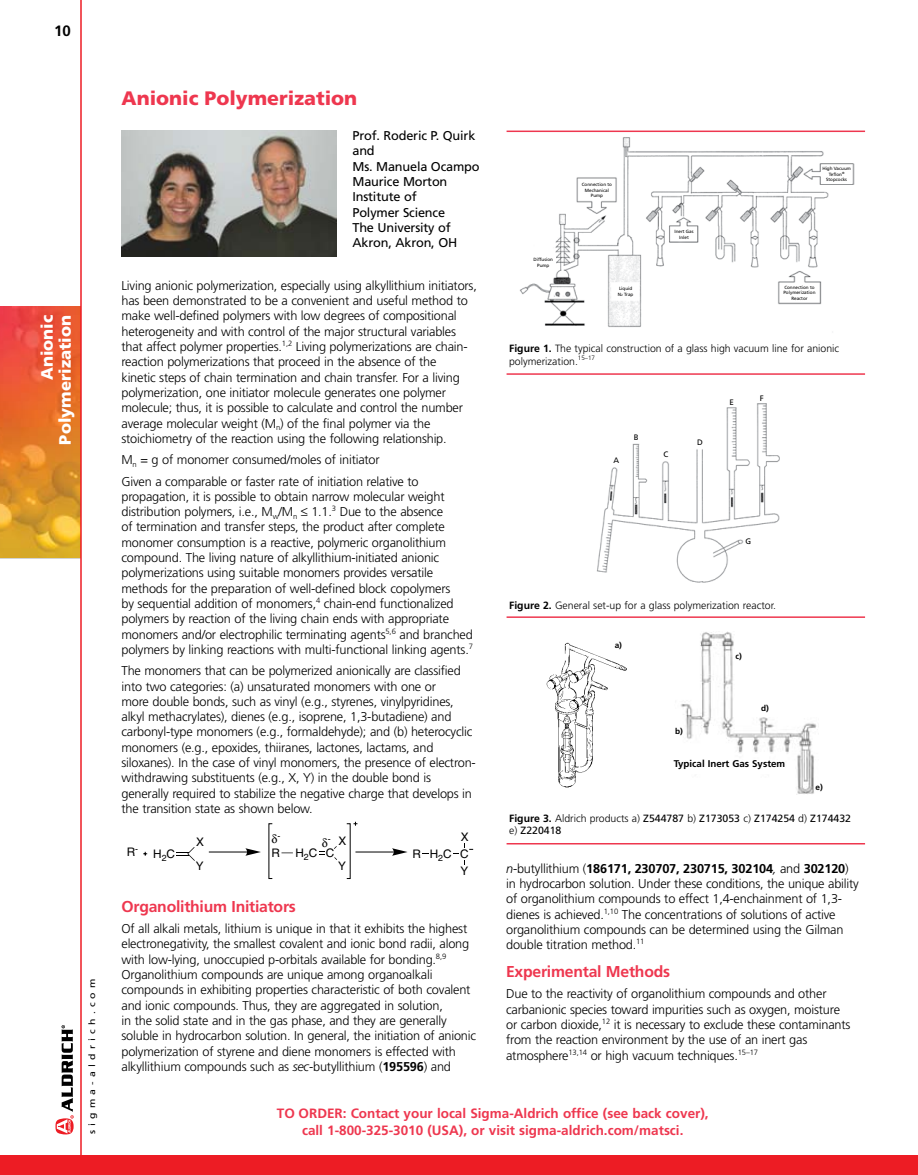
<style>
.page{position:relative;width:918px;height:1175px;background:#fff}
.page>*{position:absolute;margin:0;border:0;box-sizing:border-box;transform-origin:0 0}
.t1{font:900 19.5px "Frutiger";color:#ee374f}
.t2{font:900 16.5px/18px "Frutiger";color:#fff;text-align:right}
.t3{font:700 15.75px "Frutiger";letter-spacing:-.015em;color:#ee374f}
.t4{font:700 15px "Frutiger";color:#000}
.t5{font:700 13.5px "Frutiger";color:#ee374f}
.t6{font:300 12.75px/15.3px "Frutiger";letter-spacing:-.015em;color:#000}
.t7{font:12.75px/15.3px "Frutiger";letter-spacing:-.015em;color:#000}
.t8{font:11.85px/24px "Helvetica";color:#000}
.t9{font:300 10.5px/12.6px "Frutiger";color:#000}
.t10{font:10.5px/12.6px "Frutiger";color:#000}
.t11{font:700 9.75px "Frutiger";color:#000}
.t12{font:8.85px "Frutiger";letter-spacing:.4em;color:#000;scale:1.18 1}
.t13{font:8.85px "Helvetica";color:#000}
.t14{font:700 8.25px "Frutiger";color:#000}
.t15{font:7.95px "Frutiger";color:#000}
.t16{font:4.65px/5.4px "Frutiger";color:#000;text-align:center}
.s1{font-style:italic}
.s2{font-weight:700}
.s3{font-weight:300}
</style>
<div class="page">
<img style="left:0;top:306px;width:80px;height:252px">
<div style="left:0;top:1154px;width:918px;height:20px;background:#ed1c24"></div>
<hr style="left:80px;top:0;width:2px;height:1174px;background:#ed1c24">
<svg style="left:56px;top:1025px;width:18px;height:109px"></svg>
<img style="left:507px;top:132px;width:348px;height:195px">
<div style="left:533px;top:254px;width:23px;height:15px;background:#fff"></div>
<div style="left:579px;top:181px;width:35px;height:19px;background:#fff"></div>
<div style="left:615px;top:284px;width:20px;height:14px;background:#fff"></div>
<div style="left:672px;top:228px;width:23px;height:12px;background:#fff"></div>
<div style="left:821px;top:166px;width:30px;height:18px;background:#fff"></div>
<div style="left:781px;top:283px;width:37px;height:18px;background:#fff"></div>
<svg style="left:143px;top:851px;width:4px;height:4px"></svg>
<svg style="left:176px;top:847px;width:19px;height:14px"></svg>
<hr style="left:209px;top:851px;width:38px;height:1px;background:#000">
<svg style="left:245px;top:848px;width:16px;height:7px"></svg>
<hr style="left:355px;top:851px;width:39px;height:1px;background:#000">
<svg style="left:392px;top:848px;width:16px;height:7px"></svg>
<svg style="left:453px;top:843px;width:20px;height:11px"></svg>
<img style="left:122px;top:130px;width:215px;height:126px">
<hr style="left:507px;top:130px;width:358px;height:2px;background:#ee374f">
<hr style="left:507px;top:373px;width:358px;height:2px;background:#ee374f">
<hr style="left:507px;top:616px;width:358px;height:2px;background:#ee374f">
<hr style="left:507px;top:843px;width:358px;height:1px;background:#ee374f">
<img style="left:597px;top:403px;width:183px;height:180px">
<div style="left:614px;top:452px;width:9px;height:11px;background:#fff"></div>
<div style="left:633px;top:427px;width:8px;height:12px;background:#fff"></div>
<div style="left:658px;top:448px;width:11px;height:11px;background:#fff"></div>
<div style="left:695px;top:436px;width:9px;height:9px;background:#fff"></div>
<div style="left:745px;top:534px;width:8px;height:9px;background:#fff"></div>
<img style="left:546px;top:642px;width:81px;height:146px">
<img style="left:681px;top:631px;width:135px;height:164px">
<div style="left:687px;top:760px;width:98px;height:13px;background:#fff"></div>
<svg style="left:319px;top:851px;width:6px;height:4px"></svg>
<p class="t4" style="left:54px;top:22px;width:18px">10</p>
<p class="t2" style="left:38px;top:444px;width:131px;rotate:-90deg">Anionic<br>Polymerization</p>
<p class="t12" style="left:87px;top:1134px;width:134px;rotate:-90deg">sigma-aldrich.com</p>
<h1 class="t1" style="left:122px;top:87px;width:237px">Anionic Polymerization</h1>
<p class="t7" style="left:352px;top:128px;width:129px">Prof. Roderic P. Quirk and<br>Ms. Manuela Ocampo<br>Maurice Morton<br>Institute of<br>Polymer Science<br>The University of<br>Akron, Akron, OH</p>
<p class="t6" style="left:122px;top:278px;width:357px">Living anionic polymerization, especially using alkyllithium initiators, has been demonstrated to be a convenient and useful method to make well-defined polymers with low degrees of compositional heterogeneity and with control of the major structural variables that affect polymer properties.<sup>1,2</sup> Living polymerizations are chain&shy;reaction polymerizations that proceed in the absence of the<br>kinetic steps of chain termination and chain transfer. For a living polymerization, one initiator molecule generates one polymer molecule; thus, it is possible to calculate and control the number average molecular weight (M<sub>n</sub>) of the final polymer via the stoichiometry of the reaction using the following relationship.</p>
<p class="t6" style="left:122px;top:449px;width:299px;line-height:21.3px">M<sub>n</sub> = g of monomer consumed/moles of initiator<br>Given a comparable or faster rate of initiation relative to</p>
<p class="t6" style="left:122px;top:489px;width:353px">propagation, it is possible to obtain narrow molecular weight distribution polymers, i.e., M<sub>w</sub>/M<sub>n</sub> ≤ 1.1.<sup>3</sup> Due to the absence<br>of termination and transfer steps, the product after complete monomer consumption is a reactive, polymeric organolithium compound. The living nature of alkyllithium-initiated anionic polymerizations using suitable monomers provides versatile methods for the preparation of well-defined block copolymers<br>by sequential addition of monomers,<sup>4</sup> chain-end functionalized polymers by reaction of the living chain ends with appropriate monomers and/or electrophilic terminating agents<sup>5,6</sup> and branched polymers by linking reactions with multi-functional linking agents.<sup>7</sup></p>
<p class="t6" style="left:122px;top:663px;width:356px">The monomers that can be polymerized anionically are classified into two categories: (a) unsaturated monomers with one or<br>more double bonds, such as vinyl (e.g., styrenes, vinylpyridines, alkyl methacrylates), dienes (e.g., isoprene, 1,3-butadiene) and carbonyl-type monomers (e.g., formaldehyde); and (b) heterocyclic monomers (e.g., epoxides, thiiranes, lactones, lactams, and siloxanes). In the case of vinyl monomers, the presence of electron&shy;withdrawing substituents (e.g., X, Y) in the double bond is generally required to stabilize the negative charge that develops in the transition state as shown below.</p>
<p class="t8" style="left:127px;top:840px;width:13px">R<sup>-</sup></p>
<p class="t8" style="left:153px;top:842px;width:23px">H<sub>2</sub>C</p>
<p class="t8" style="left:196px;top:830px;width:10px">X<br>Y</p>
<p class="t8" style="left:295px;top:841px;width:40px">H<sub>2</sub>C C</p>
<p class="t8" style="left:338px;top:829px;width:10px">X<br>Y</p>
<p class="t8" style="left:461px;top:825px;width:9px">X</p>
<p class="t8" style="left:460px;top:859px;width:9px">Y</p>
<p class="t13" style="left:277px;top:830px;width:4px">-</p>
<p class="t13" style="left:328px;top:834px;width:4px">-</p>
<p class="t8" style="left:271px;top:841px;width:10px">R</p>
<p class="t8" style="left:430px;top:842px;width:40px">H<sub>2</sub>C C</p>
<p class="t8" style="left:412px;top:842px;width:10px">R</p>
<p class="t3" style="left:122px;top:897px;width:176px">Organolithium Initiators</p>
<p class="t6" style="left:122px;top:921px;width:356px">Of all alkali metals, lithium is unique in that it exhibits the highest electronegativity, the smallest covalent and ionic bond radii, along with low-lying, unoccupied p-orbitals available for bonding.<sup>8,9<br></sup>Organolithium compounds are unique among organoalkali compounds in exhibiting properties characteristic of both covalent and ionic compounds. Thus, they are aggregated in solution,<br>in the solid state and in the gas phase, and they are generally soluble in hydrocarbon solution. In general, the initiation of anionic polymerization of styrene and diene monomers is effected with alkyllithium compounds such as <span class="s1">sec</span>-butyllithium (<span class="s2">195596</span>) and</p>
<p class="t16" style="left:534px;top:257px;width:21px">Diffusion<br>Pump</p>
<p class="t16" style="left:582px;top:182px;width:32px">Connection to<br>Mechanical<br>Pump</p>
<p class="t16" style="left:618px;top:286px;width:17px;text-align:left">Liquid<br>N<sub>2</sub> Trap</p>
<p class="t16" style="left:675px;top:229px;width:21px">Inert Gas<br>Inlet</p>
<p class="t16" style="left:822px;top:166px;width:30px">High Vacuum<br>Teflon<sup>®<br></sup>Stopcocks</p>
<p class="t16" style="left:783px;top:285px;width:34px">Connection to<br>Polymerization<br>Reactor</p>
<p class="t9" style="left:509px;top:342px;width:332px"><span class="s2">Figure 1.</span> The typical construction of a glass high vacuum line for anionic polymerization.<sup>15–17</sup></p>
<p class="t15" style="left:613px;top:456px;width:7px">A</p>
<p class="t15" style="left:634px;top:432px;width:6px">B</p>
<p class="t15" style="left:664px;top:450px;width:6px">C</p>
<p class="t15" style="left:697px;top:437px;width:7px">D</p>
<p class="t15" style="left:730px;top:397px;width:6px">E</p>
<p class="t15" style="left:760px;top:393px;width:5px">F</p>
<p class="t15" style="left:745px;top:536px;width:7px">G</p>
<p class="t9" style="left:509px;top:599px;width:269px"><span class="s2">Figure 2.</span> General set-up for a glass polymerization reactor.</p>
<p class="t14" style="left:615px;top:640px;width:9px">a)</p>
<p class="t14" style="left:675px;top:726px;width:9px">b)</p>
<p class="t14" style="left:736px;top:651px;width:8px">c)</p>
<p class="t14" style="left:761px;top:703px;width:9px">d)</p>
<p class="t11" style="left:674px;top:758px;width:113px">Typical Inert Gas System</p>
<p class="t14" style="left:816px;top:782px;width:9px">e)</p>
<p class="t10" style="left:509px;top:811px;width:343px"><span class="s2">Figure 3.</span> <span class="s3">Aldrich products a)</span> Z544787 <span class="s3">b)</span> Z173053 <span class="s3">c)</span> Z174254 <span class="s3">d)</span> Z174432 <span class="s3">e)</span> Z220418</p>
<p class="t6" style="left:506px;top:860px;width:354px"><span class="s1">n</span>-butyllithium (<span class="s2">186171, 230707, 230715, 302104</span><span class="s1">,</span> and <span class="s2">302120</span>) in hydrocarbon solution. Under these conditions, the unique ability of organolithium compounds to effect 1,4-enchainment of 1,3- dienes is achieved.<sup>1,10</sup> The concentrations of solutions of active organolithium compounds can be determined using the Gilman double titration method.<sup>11</sup></p>
<p class="t3" style="left:506px;top:962px;width:165px">Experimental Methods</p>
<p class="t6" style="left:506px;top:986px;width:346px">Due to the reactivity of organolithium compounds and other carbanionic species toward impurities such as oxygen, moisture or carbon dioxide,<sup>12</sup> it is necessary to exclude these contaminants from the reaction environment by the use of an inert gas atmosphere<sup>13,14</sup> or high vacuum techniques.<sup>15–17</sup></p>
<p class="t5" style="left:277px;top:1105px;width:433px">TO ORDER: Contact your local Sigma-Aldrich office (see back cover),</p>
<p class="t5" style="left:302px;top:1122px;width:383px">call 1-800-32 5-3010 (USA), or visit sigma-aldrich.com/matsci.</p>
</div>
